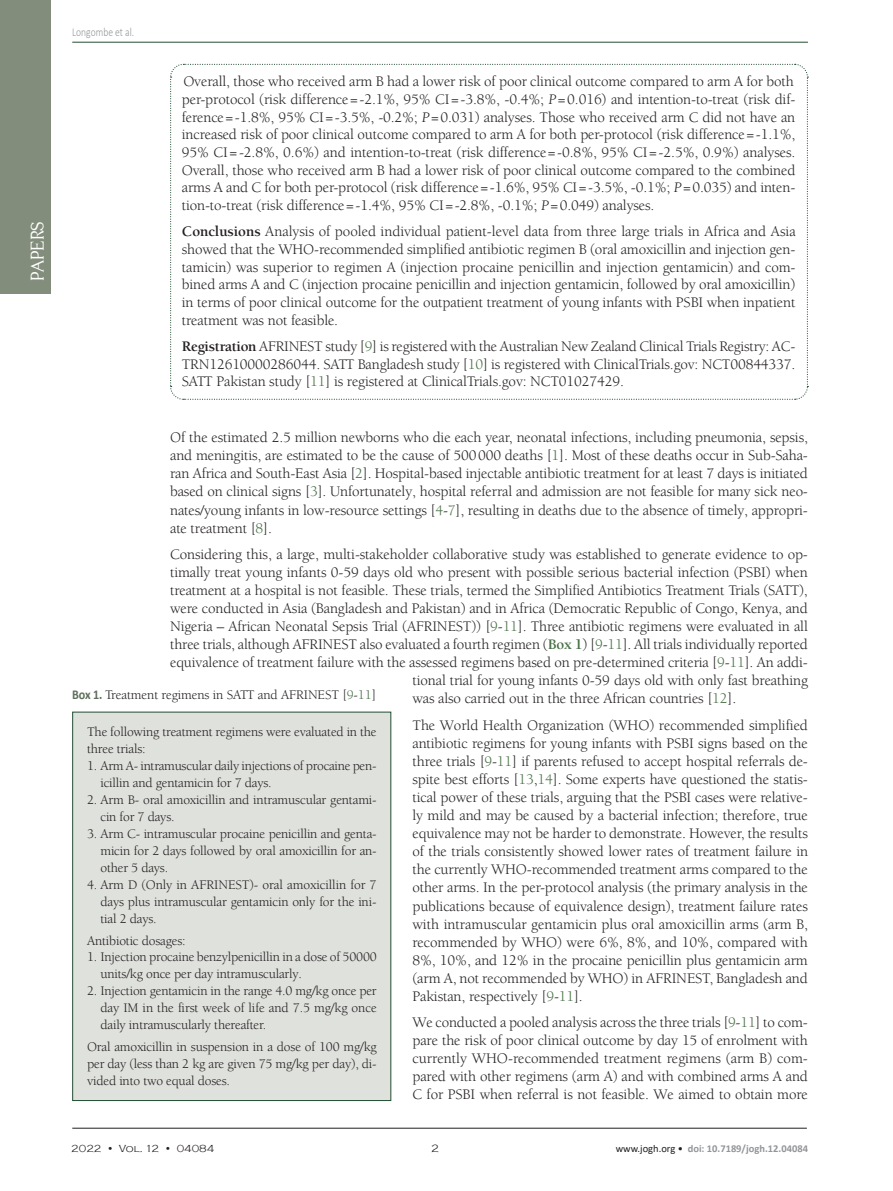
<style>
.page{position:relative;width:893px;height:1191px;background:#fff}
.page>*{position:absolute;margin:0;border:0;box-sizing:border-box;transform-origin:0 0}
.t1{font:18px "Centabel";color:#fff}
.Tekst_Osnovni{font:15px/18px "Berkeley Std";letter-spacing:-.01em;color:#231f20;text-align:justify}
.Acknowledgments{font:13.5px/17px "Berkeley Std";letter-spacing:-.015em;color:#231f20}
.potpisi_slike{font:13.5px "Berkeley Std";letter-spacing:-.01em;color:#231f20}
.t2{font:300 12px "Calibri";color:#939598;scale:.8 1}
.t3{font:300 10.95px "Copperplate Gothic";color:#231f20}
.t4{font:700 10.5px "Calibri";color:#939598}
.t5{font:300 10.5px "Copperplate Gothic";color:#231f20}
.s1{font-style:italic}
.s2{font-weight:700}
.s3{color:#477045}
.s4{font-weight:700;color:#477045}
.s5{font-family:"Calibri";font-weight:700;color:#5f6f5b}
.s6{font-weight:400;color:#231f20}
</style>
<div class="page">
<hr style="left:72px;top:1128px;width:735px;height:1px;background:#231f20">
<hr style="left:72px;top:42px;width:736px;height:1px;background:#244d32">
<div style="left:0;top:0;width:51px;height:293px;background:#838d7c"></div>
<div style="left:72px;top:711px;width:319px;height:390px;background:#dfe1dd;border:1px solid #244d32"></div>
<svg style="left:170px;top:63px;width:638px;height:337px"></svg>
<p class="t1" style="left:27px;top:281px;width:61px;rotate:-90deg">PAPERS</p>
<p class="t2" style="left:72px;top:25px;width:79px">Longombe et al.</p>
<p class="Tekst_Osnovni" style="left:182px;top:73px;width:615px">Overall, those who received arm B had a lower risk of poor clinical outcome compared to arm A for both per-protocol (risk difference=-2.1%, 95% CI=-3.8%, -0.4%; <span class="s1">P</span>=0.016) and intention-to-treat (risk dif&shy;ference=-1.8%, 95% CI=-3.5%, -0.2%; <span class="s1">P</span>=0.031) analyses. Those who received arm C did not have an increased risk of poor clinical outcome compared to arm A for both per-protocol (risk difference=-1.1%, 95% CI=-2.8%, 0.6%) and intention-to-treat (risk difference=-0.8%, 95% CI=-2.5%, 0.9%) analyses.<br>Overall, those who received arm B had a lower risk of poor clinical outcome compared to the combined arms A and C for both per-protocol (risk difference=-1.6%, 95% CI=-3.5%, -0.1%; <span class="s1">P</span>=0.035) and inten&shy;tion-to-treat (risk difference=-1.4%, 95% CI=-2.8%, -0.1%; <span class="s1">P</span>=0.049) analyses.</p>
<p class="Tekst_Osnovni" style="left:182px;top:223px;width:615px"><span class="s2">Conclusions</span> Analysis of pooled individual patient-level data from three large trials in Africa and Asia showed that the WHO-recommended simplified antibiotic regimen B (oral amoxicillin and injection gen&shy;tamicin) was superior to regimen A (injection procaine penicillin and injection gentamicin) and com&shy;bined arms A and C (injection procaine penicillin and injection gentamicin, followed by oral amoxicillin) in terms of poor clinical outcome for the outpatient treatment of young infants with PSBI when inpatient treatment was not feasible.</p>
<p class="Tekst_Osnovni" style="left:182px;top:338px;width:615px"><span class="s2">Registration</span> AFRINEST study [<span class="s3">9</span>] is registered with the Australian New Zealand Clinical Trials Registry: AC-TRN12610000286044. SATT Bangladesh study [<span class="s3">10</span>] is registered with ClinicalTrials.gov: NCT00844337.<br>SATT Pakistan study [<span class="s3">11</span>] is registered at ClinicalTrials.gov: NCT01027429.</p>
<p class="Tekst_Osnovni" style="left:170px;top:429px;width:639px">Of the estimated 2.5 million newborns who die each year, neonatal infections, including pneumonia, sepsis, and meningitis, are estimated to be the cause of 500000 deaths [<span class="s3">1</span>]. Most of these deaths occur in Sub-Saha&shy;ran Africa and South-East Asia [<span class="s3">2</span>]. Hospital-based injectable antibiotic treatment for at least 7 days is initiated based on clinical signs [<span class="s3">3</span>]. Unfortunately, hospital referral and admission are not feasible for many sick neo&shy;nates/young infants in low-resource settings [<span class="s3">4</span>-<span class="s3">7</span>], resulting in deaths due to the absence of timely, appropri&shy;ate treatment [<span class="s3">8</span>].</p>
<p class="Tekst_Osnovni" style="left:170px;top:545px;width:639px">Considering this, a large, multi-stakeholder collaborative study was established to generate evidence to op-</p>
<p class="Tekst_Osnovni" style="left:170px;top:563px;width:639px">timally treat young infants 0-59 days old who present with possible serious bacterial infection (PSBI) when</p>
<p class="Tekst_Osnovni" style="left:170px;top:582px;width:639px">treatment at a hospital is not feasible. These trials, termed the Simplified Antibiotics Treatment Trials (SATT),</p>
<p class="Tekst_Osnovni" style="left:170px;top:600px;width:639px">were conducted in Asia (Bangladesh and Pakistan) and in Africa (Democratic Republic of Congo, Kenya, and</p>
<p class="Tekst_Osnovni" style="left:170px;top:618px;width:639px">Nigeria – African Neonatal Sepsis Trial (AFRINEST)) [<span class="s3">9</span>-<span class="s3">11</span>]. Three antibiotic regimens were evaluated in all</p>
<p class="Tekst_Osnovni" style="left:170px;top:636px;width:639px">three trials, although AFRINEST also evaluated a fourth regimen (<span class="s4">Box 1</span>) [<span class="s3">9</span>-<span class="s3">11</span>]. All trials individually reported</p>
<p class="Tekst_Osnovni" style="left:170px;top:654px;width:639px">equivalence of treatment failure with the assessed regimens based on pre-determined criteria [<span class="s3">9</span>-<span class="s3">11</span>]. An addi-</p>
<p class="Tekst_Osnovni" style="left:412px;top:672px;width:397px">tional trial for young infants 0-59 days old with only fast breathing</p>
<p class="Tekst_Osnovni" style="left:412px;top:690px;width:325px">was also carried out in the three African countries [<span class="s3">12</span>].</p>
<p class="Tekst_Osnovni" style="left:412px;top:716px;width:397px">The World Health Organization (WHO) recommended simplified antibiotic regimens for young infants with PSBI signs based on the three trials [<span class="s3">9</span>-<span class="s3">11</span>] if parents refused to accept hospital referrals de&shy;spite best efforts [<span class="s3">13</span>,<span class="s3">14</span>]. Some experts have questioned the statis&shy;tical power of these trials, arguing that the PSBI cases were relative&shy;ly mild and may be caused by a bacterial infection; therefore, true equivalence may not be harder to demonstrate. However, the results of the trials consistently showed lower rates of treatment failure in the currently WHO-recommended treatment arms compared to the other arms. In the per-protocol analysis (the primary analysis in the publications because of equivalence design), treatment failure rates with intramuscular gentamicin plus oral amoxicillin arms (arm B, recommended by WHO) were 6%, 8%, and 10%, compared with 8%, 10%, and 12% in the procaine penicillin plus gentamicin arm (arm A, not recommended by WHO) in AFRINEST, Bangladesh and Pakistan, respectively [<span class="s3">9</span>-<span class="s3">11</span>].</p>
<p class="Tekst_Osnovni" style="left:412px;top:1013px;width:397px">We conducted a pooled analysis across the three trials [<span class="s3">9</span>-<span class="s3">11</span>] to com&shy;pare the risk of poor clinical outcome by day 15 of enrolment with currently WHO-recommended treatment regimens (arm B) com&shy;pared with other regimens (arm A) and with combined arms A and C for PSBI when referral is not feasible. We aimed to obtain more</p>
<p class="potpisi_slike" style="left:72px;top:687px;width:305px"><span class="s5">Box 1.</span> Treatment regimens in SATT and AFRINEST [<span class="s3">9</span>-<span class="s3">11</span>]</p>
<p class="Acknowledgments" style="left:87px;top:724px;width:291px">The following treatment regimens were evaluated in the three trials:</p>
<p class="Acknowledgments" style="left:100px;top:758px;width:278px;text-indent:-13px">1. Arm A- intramuscular daily injections of procaine pen&shy;icillin and gentamicin for 7 days.</p>
<p class="Acknowledgments" style="left:100px;top:792px;width:278px;text-indent:-13px">2. Arm B- oral amoxicillin and intramuscular gentami&shy;cin for 7 days.</p>
<p class="Acknowledgments" style="left:100px;top:826px;width:278px;text-align:justify;text-indent:-13px">3. Arm C- intramuscular procaine penicillin and genta&shy;micin for 2 days followed by oral amoxicillin for an&shy;other 5 days.</p>
<p class="Acknowledgments" style="left:100px;top:876px;width:278px;text-align:justify;text-indent:-13px">4. Arm D (Only in AFRINEST)- oral amoxicillin for 7 days plus intramuscular gentamicin only for the ini&shy;tial 2 days.</p>
<p class="Acknowledgments" style="left:87px;top:932px;width:100px">Antibiotic dosages:</p>
<p class="Acknowledgments" style="left:100px;top:949px;width:278px;text-indent:-13px">1. Injection procaine benzylpenicillin in a dose of 50000 units/kg once per day intramuscularly.</p>
<p class="Acknowledgments" style="left:100px;top:983px;width:278px;text-align:justify;text-indent:-13px">2. Injection gentamicin in the range 4.0 mg/kg once per day IM in the first week of life and 7.5 mg/kg once daily intramuscularly thereafter.</p>
<p class="Acknowledgments" style="left:87px;top:1038px;width:291px;text-align:justify">Oral amoxicillin in suspension in a dose of 100 mg/kg per day (less than 2 kg are given 75 mg/kg per day), di&shy;vided into two equal doses.</p>
<p class="t5" style="left:71px;top:1142px;width:145px">2022 • Vol. 12 • 04084</p>
<p class="t3" style="left:431px;top:1142px;width:9px">2</p>
<p class="t4" style="left:616px;top:1141px;width:194px"><span class="s6">www.jogh.org •</span> doi: 10.7189/jogh.12.04084</p>
</div>
